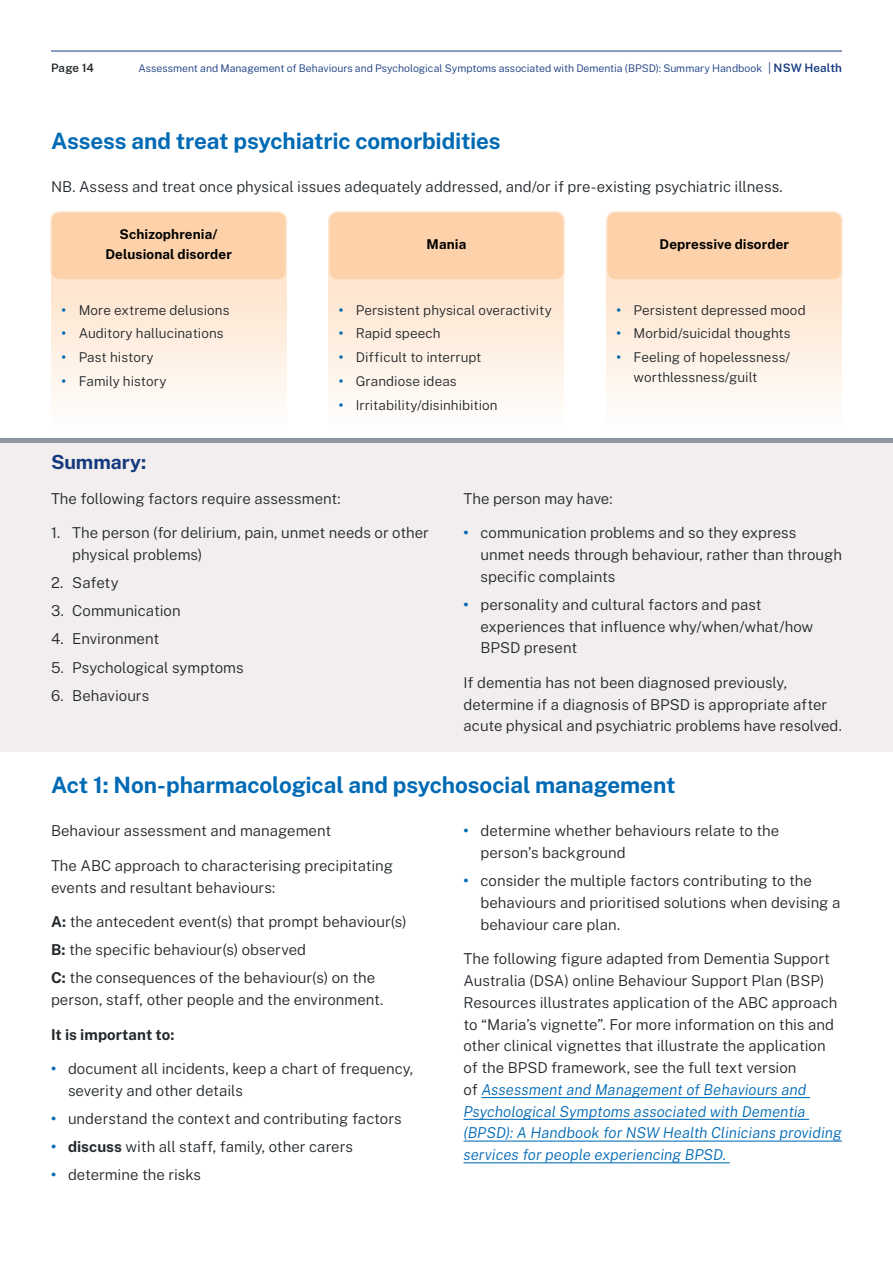
<style>
.page{position:relative;width:893px;height:1263px;background:#fff}
.page>*{position:absolute;margin:0;border:0;box-sizing:border-box;transform-origin:0 0}
.t1{font:700 22.5px "Public Sans";letter-spacing:-.005em;color:#006ab5}
.t2{font:700 19.5px "Public Sans";color:#15397f}
.t3{font:300 15px/21.8px "Public Sans";color:#22272b}
.t4{font:700 15px "Public Sans";color:#22272b}
.t5{font:300 13.5px/19.5px "Public Sans";letter-spacing:.005em;color:#22272b}
.t6{font:700 13.5px/19.5px "Public Sans";letter-spacing:.01em;color:#000;text-align:center}
.t7{font:600 11.7px "Public Sans";letter-spacing:.005em;color:#22272b}
.t8{font:300 10.5px "Public Sans";color:#15397f}
.s1{font-size:11.7px}
.s2{font-weight:600;font-size:11.7px}
.s3{font-weight:700;color:#006ab5}
.s4{font-weight:700}
.s5{font-style:italic;color:#006ab5}
</style>
<div class="page">
<hr style="left:51px;top:51px;width:791px;height:1px;background:#15397f">
<div style="left:0;top:438px;width:893px;height:314px;background:#f1eeed"></div>
<hr style="left:0;top:438px;width:893px;height:4px;background:#8d96a1">
<svg style="left:51px;top:277px;width:235px;height:124px"></svg>
<svg style="left:328px;top:275px;width:235px;height:126px"></svg>
<svg style="left:606px;top:275px;width:235px;height:126px"></svg>
<hr style="left:481px;top:1097px;width:329px;height:1px;background:#006ab5">
<hr style="left:463px;top:1119px;width:346px;height:1px;background:#006ab5">
<hr style="left:463px;top:1140px;width:379px;height:1px;background:#006ab5">
<hr style="left:463px;top:1162px;width:267px;height:1px;background:#006ab5">
<div style="left:51px;top:212px;width:235px;height:68px;background:#fdd1a9;border-radius:9px"></div>
<div style="left:50px;top:211px;width:237px;height:70px;border:2px solid #fee6d0;border-radius:9px"></div>
<div style="left:329px;top:212px;width:235px;height:68px;background:#fdd1a9;border-radius:9px"></div>
<div style="left:328px;top:211px;width:237px;height:70px;border:2px solid #fee6d0;border-radius:9px"></div>
<div style="left:607px;top:212px;width:235px;height:68px;background:#fdd1a9;border-radius:9px"></div>
<div style="left:606px;top:211px;width:237px;height:70px;border:2px solid #fee6d0;border-radius:9px"></div>
<p class="t7" style="left:51px;top:59px;width:44px">Page 14</p>
<p class="t8" style="left:138px;top:60px;width:705px">Assessment and Management of Behaviours and Psychological Symptoms associated with Dementia (BPSD): Summary Handbook <span class="s1">|</span> <span class="s2">NSW Health</span></p>
<h1 class="t1" style="left:51px;top:124px;width:451px">Assess and treat psychiatric comorbidities</h1>
<p class="t3" style="left:51px;top:175px;width:733px">NB. Assess and treat once physical issues adequately addressed, and/or if pre-existing psychiatric illness.</p>
<p class="t6" style="left:105px;top:224px;width:128px">Schizophrenia/<br>Delusional disorder</p>
<p class="t5" style="left:62px;top:299px;width:169px"><span class="s3">•</span> More extreme delusions</p>
<p class="t5" style="left:62px;top:323px;width:164px"><span class="s3">•</span> Auditory hallucinations</p>
<p class="t5" style="left:62px;top:347px;width:94px"><span class="s3">•</span> Past history</p>
<p class="t5" style="left:62px;top:371px;width:106px"><span class="s3">•</span> Family history</p>
<p class="t6" style="left:426px;top:233px;width:41px">Mania</p>
<p class="t5" style="left:339px;top:299px;width:215px"><span class="s3">•</span> Persistent physical overactivity</p>
<p class="t5" style="left:339px;top:323px;width:103px"><span class="s3">•</span> Rapid speech</p>
<p class="t5" style="left:339px;top:347px;width:144px"><span class="s3">•</span> Difficult to interrupt</p>
<p class="t5" style="left:339px;top:371px;width:120px"><span class="s3">•</span> Grandiose ideas</p>
<p class="t5" style="left:339px;top:394px;width:160px"><span class="s3">•</span> Irritability/disinhibition</p>
<p class="t6" style="left:660px;top:233px;width:131px">Depressive disorder</p>
<p class="t5" style="left:616px;top:299px;width:191px"><span class="s3">•</span> Persistent depressed mood</p>
<p class="t5" style="left:616px;top:323px;width:176px"><span class="s3">•</span> Morbid/suicidal thoughts</p>
<p class="t5" style="left:633px;top:347px;width:158px;text-indent:-17px"><span class="s3">•</span> Feeling of hopelessness/ worthlessness/guilt</p>
<h2 class="t2" style="left:51px;top:448px;width:97px">Summary:</h2>
<p class="t3" style="left:51px;top:487px;width:291px">The following factors require assessment:</p>
<p class="t3" style="left:72px;top:521px;width:358px;text-indent:-21px">1. The person (for delirium, pain, unmet needs or other physical problems)</p>
<p class="t3" style="left:51px;top:571px;width:69px">2. Safety</p>
<p class="t3" style="left:51px;top:599px;width:131px">3. Communication</p>
<p class="t3" style="left:51px;top:627px;width:110px">4. Environment</p>
<p class="t3" style="left:51px;top:655px;width:194px">5. Psychological symptoms</p>
<p class="t3" style="left:51px;top:683px;width:100px">6. Behaviours</p>
<p class="t3" style="left:463px;top:486px;width:151px">The person may have:</p>
<p class="t3" style="left:480px;top:521px;width:363px;text-indent:-17px"><span class="s3">•</span> communication problems and so they express unmet needs through behaviour, rather than through specific complaints</p>
<p class="t3" style="left:480px;top:593px;width:334px;text-indent:-17px"><span class="s3">•</span> personality and cultural factors and past experiences that influence why/when/what/how<br>BPSD present</p>
<p class="t3" style="left:463px;top:671px;width:380px">If dementia has not been diagnosed previously, determine if a diagnosis of BPSD is appropriate after acute physical and psychiatric problems have resolved.</p>
<h1 class="t1" style="left:51px;top:769px;width:626px">Act 1: Non-pharmacological and psychosocial management</h1>
<p class="t3" style="left:51px;top:819px;width:282px">Behaviour assessment and management</p>
<p class="t3" style="left:51px;top:854px;width:344px">The ABC approach to characterising precipitating events and resultant behaviours:</p>
<p class="t3" style="left:51px;top:907px;width:357px;line-height:28.2px"><span class="s4">A:</span> the antecedent event(s) that prompt behaviour(s)<br><span class="s4">B:</span> the specific behaviour(s) observed<br><span class="s4">C:</span> the consequences of the behaviour(s) on the</p>
<p class="t3" style="left:51px;top:988px;width:334px">person, staff, other people and the environment.</p>
<p class="t4" style="left:51px;top:1023px;width:125px">It is important to:</p>
<p class="t3" style="left:68px;top:1057px;width:347px;text-indent:-17px"><span class="s3">•</span> document all incidents, keep a chart of frequency, severity and other details</p>
<p class="t3" style="left:51px;top:1107px;width:352px"><span class="s3">•</span> understand the context and contributing factors</p>
<p class="t3" style="left:51px;top:1135px;width:304px"><span class="s3">•</span> <span class="s4">discuss</span> with all staff, family, other carers</p>
<p class="t3" style="left:51px;top:1163px;width:152px"><span class="s3">•</span> determine the risks</p>
<p class="t3" style="left:480px;top:819px;width:300px;text-indent:-17px"><span class="s3">•</span> determine whether behaviours relate to the person’s background</p>
<p class="t3" style="left:480px;top:869px;width:361px;text-indent:-17px"><span class="s3">•</span> consider the multiple factors contributing to the behaviours and prioritised solutions when devising a behaviour care plan.</p>
<p class="t3" style="left:463px;top:947px;width:380px">The following figure adapted from Dementia Support Australia (DSA) online Behaviour Support Plan (BSP)<br>Resources illustrates application of the ABC approach to “Maria’s vignette”. For more information on this and other clinical vignettes that illustrate the application of the BPSD framework, see the full text version<br>of <span class="s5">Assessment and Management of Behaviours and Psychological Symptoms associated with Dementia (BPSD): A Handbook for NSW Health Clinicians providing services for people experiencing BPSD.</span></p>
</div>
